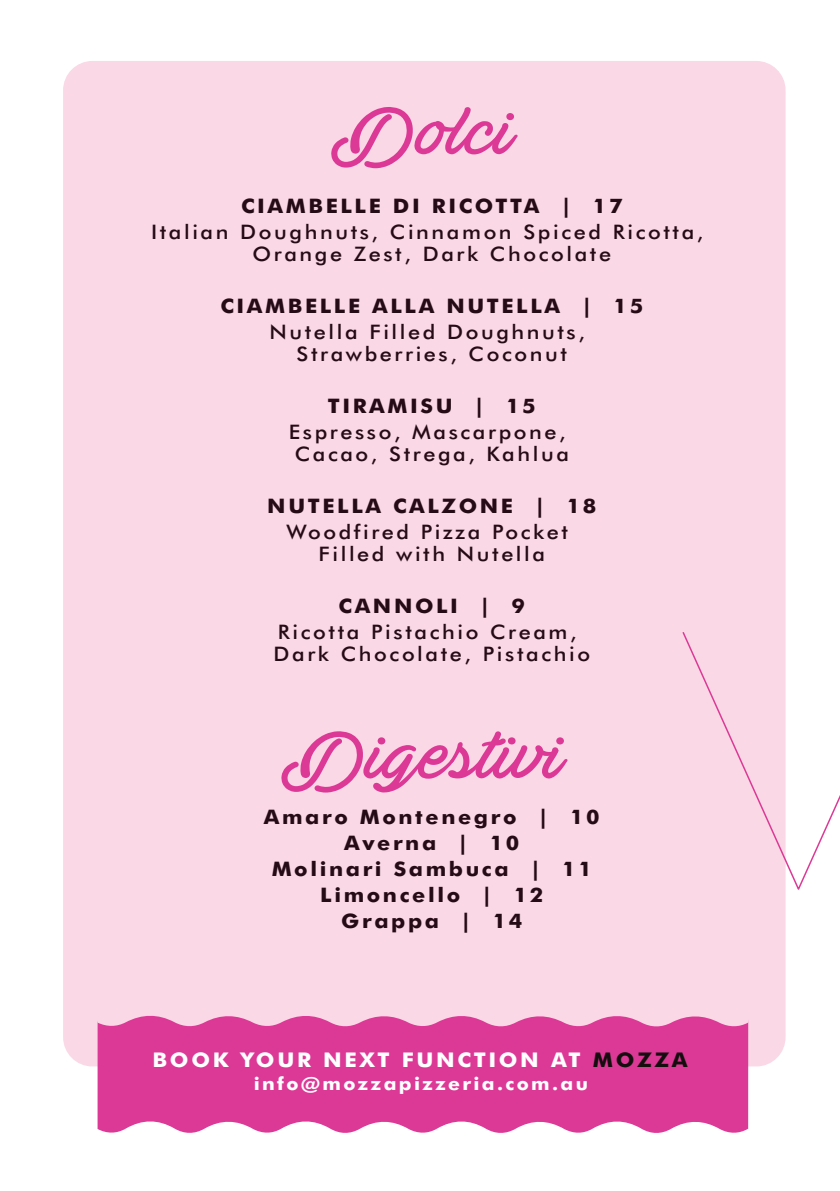
<style>
.page{position:relative;width:840px;height:1191px;background:#fff}
.page>*{position:absolute;margin:0;border:0;box-sizing:border-box;transform-origin:0 0}
.t1{font:75.4px "Actonia PERSONALUSE";color:#dc3996;scale:1.08 1}
.t2{font:700 20.2px "Futura BT";letter-spacing:.12em;color:#fff;scale:1.08 1}
.t3{font:500 20px/22px "Futura BT";letter-spacing:.12em;color:#250b16;text-align:center;scale:1.08 1}
.t4{font:700 20px/26px "Futura BT";letter-spacing:.12em;color:#250b16;text-align:center;scale:1.08 1}
.t5{font:700 18px "Futura BT";letter-spacing:.12em;color:#fff;scale:1.08 1}
.s1{color:#150e0e}
</style>
<div class="page">
<div style="left:63px;top:61px;width:722px;height:1005px;background:#fad8e6;border-radius:29px"></div>
<div style="left:97px;top:1027px;width:650px;height:106px;background:#dc3996"></div>
<svg style="left:97px;top:1015px;width:652px;height:12px"></svg>
<svg style="left:682px;top:630px;width:157px;height:262px"></svg>
<h1 class="t1" style="left:331px;top:93px;width:171px">Dolci</h1>
<p class="t4" style="left:241px;top:193px;width:354px">CIAMBELLE DI RICOTTA | 17</p>
<p class="t3" style="left:151px;top:221px;width:512px">Italian Doughnuts, Cinnamon Spiced Ricotta,<br>Orange Zest, Dark Chocolate</p>
<p class="t4" style="left:220px;top:293px;width:393px">CIAMBELLE ALLA NUTELLA | 15</p>
<p class="t3" style="left:269px;top:321px;width:293px">Nutella Filled Doughnuts,<br>Strawberries, Coconut</p>
<p class="t4" style="left:328px;top:393px;width:194px">TIRAMISU | 15</p>
<p class="t3" style="left:288px;top:421px;width:261px;text-align:left">Espresso, Mascarpone,<br>Cacao, Strega, Kahlua</p>
<p class="t4" style="left:267px;top:493px;width:306px">NUTELLA CALZONE | 18</p>
<p class="t3" style="left:286px;top:521px;width:262px">Woodfired Pizza Pocket<br>Filled with Nutella</p>
<p class="t4" style="left:338px;top:593px;width:174px">CANNOLI | 9</p>
<p class="t3" style="left:273px;top:621px;width:294px;text-align:left">Ricotta Pistachio Cream,<br>Dark Chocolate, Pistachio</p>
<h1 class="t1" style="left:281px;top:718px;width:263px">Digestivi</h1>
<p class="t4" style="left:264px;top:804px;width:312px">Amaro Montenegro | 10<br>Averna | 10<br>Molinari Sambuca | 11<br>Limoncello | 12<br>Grappa | 14</p>
<p class="t2" style="left:152px;top:1048px;width:497px">BOOK YOUR NEXT FUNCTION AT <span class="s1">MOZZA</span></p>
<p class="t5" style="left:253px;top:1072px;width:311px">info@mozzapizzeria.com.au</p>
</div>
